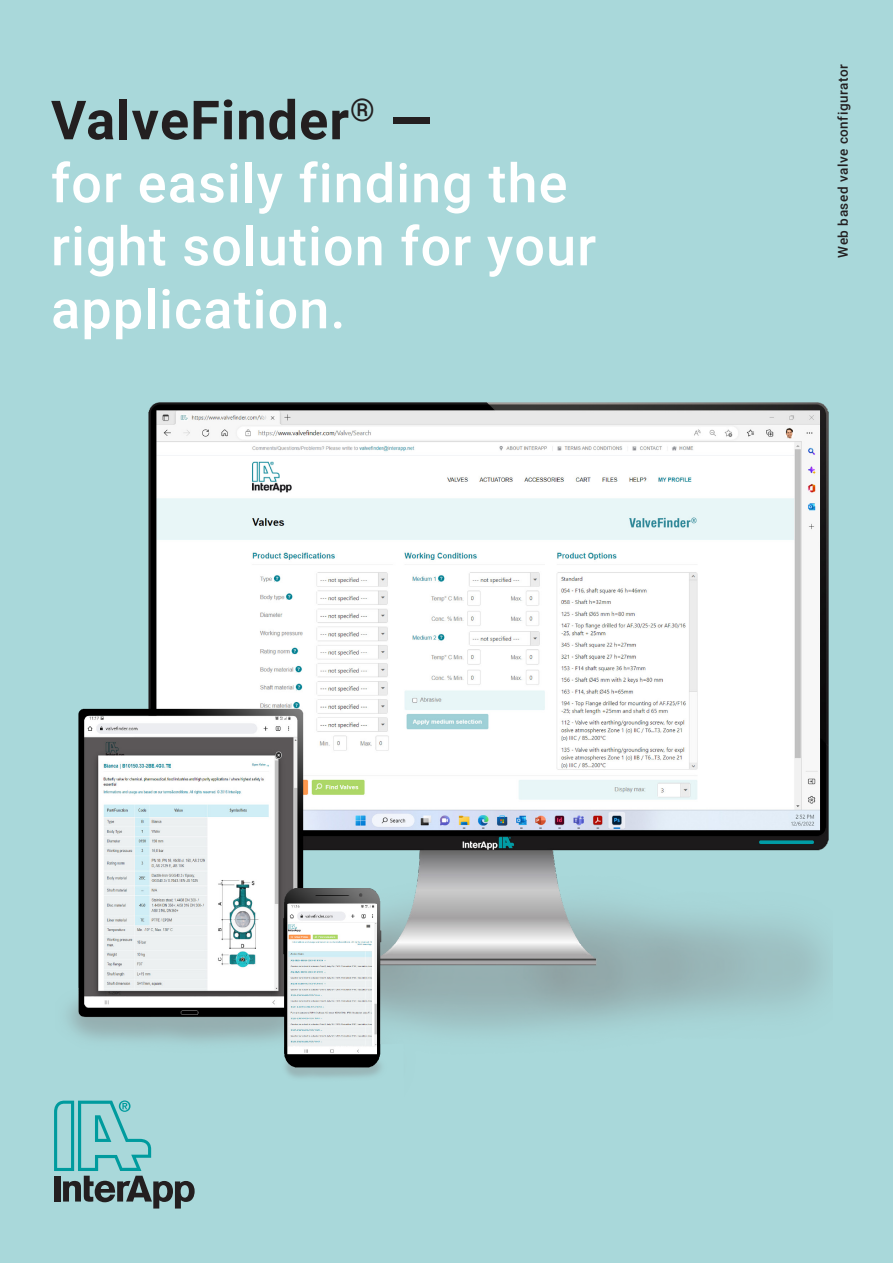
<style>
.page{position:relative;width:893px;height:1263px;background:#a9d8da}
.page>*{position:absolute;margin:0;border:0;box-sizing:border-box;transform-origin:0 0}
.t1{font:500 54px/63px "Roboto";letter-spacing:.02em;color:#fff}
.t2{font:700 54px "Roboto";letter-spacing:.02em;color:#231f20}
.t3{font:500 13.5px "Roboto";letter-spacing:.04em;color:#231f20}
</style>
<div class="page">
<svg style="left:54px;top:1100px;width:141px;height:108px"></svg>
<img style="left:68px;top:402px;width:761px;height:676px">
<p class="t2" style="left:51px;top:82px;width:382px">ValveFinder<sup>®</sup> —</p>
<p class="t1" style="left:51px;top:150px;width:547px">for easily finding the right solution for your</p>
<p class="t1" style="left:51px;top:276px;width:296px">application.</p>
<p class="t3" style="left:834px;top:258px;width:195px;rotate:-90deg">Web based valve configurator</p>
</div>
